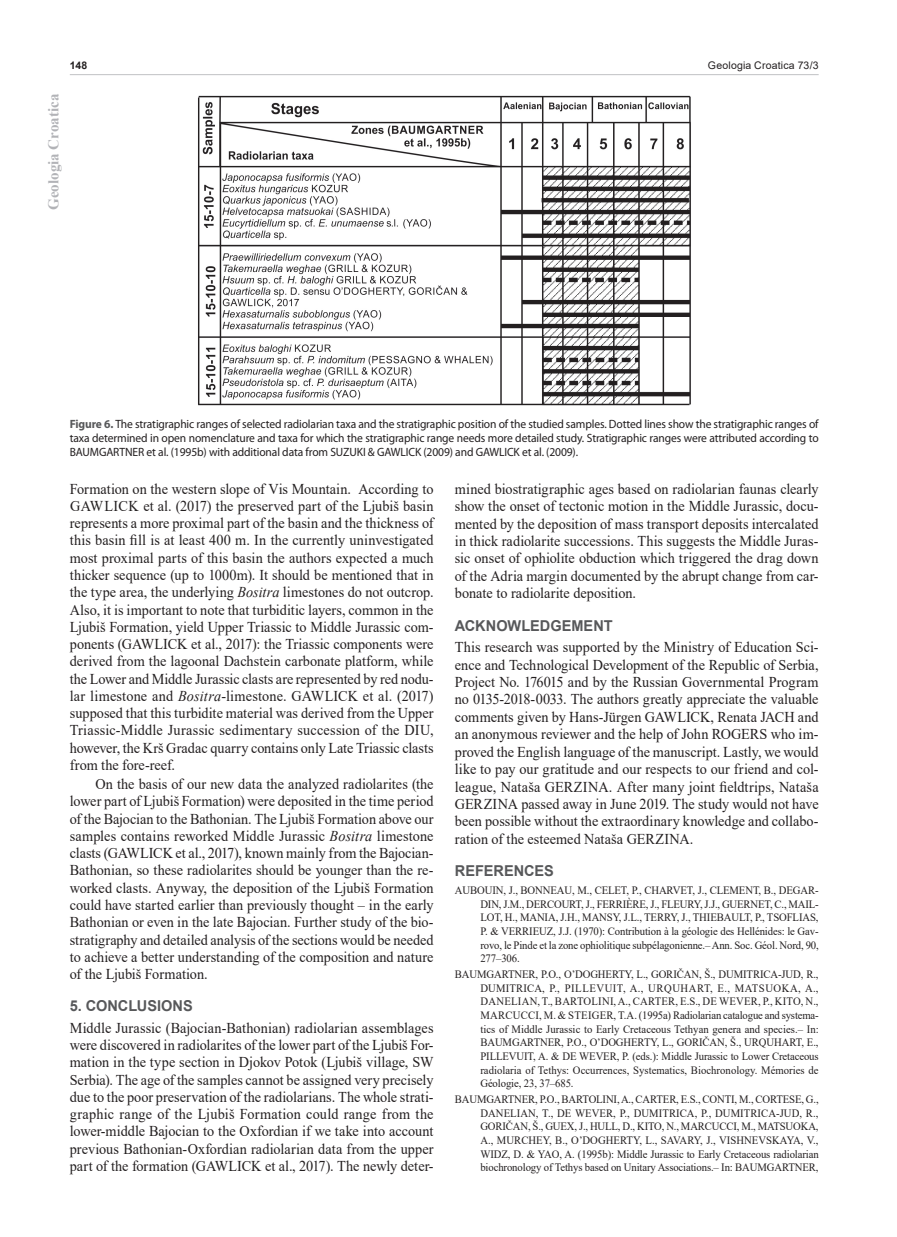
<style>
.page{position:relative;width:897px;height:1237px;background:#fff}
.page>*{position:absolute;margin:0;border:0;box-sizing:border-box;transform-origin:0 0}
.t1{font:15px/17.2px "Times New Roman";color:#231f20;text-align:justify;scale:.95 1}
.t2{font:700 15px "Arial";color:#57585a}
.t3{font:700 15px "Times New Roman";color:#b2b3b7}
.t4{font:12px/14.1px "Myriad Pro";letter-spacing:-.01em;color:#231f20;text-align:justify;scale:.96 1}
.t5{font:11.25px/13.6px "Times New Roman";letter-spacing:-.01em;color:#231f20;text-align:justify;scale:.95 1}
.t6{font:10.5px "Arial";letter-spacing:.015em;color:#231f20}
.t7{font:700 10.5px "Arial";color:#231f20}
.s1{font-weight:700;color:#57585a}
.s2{font-style:italic}
</style>
<div class="page">
<hr style="left:70px;top:74px;width:748px;height:1px;background:#c7c8ca">
<img style="left:198px;top:95px;width:493px;height:310px">
<p class="t7" style="left:70px;top:58px;width:19px">148</p>
<p class="t6" style="left:707px;top:58px;width:112px">Geologia Croatica 73/3</p>
<p class="t3" style="left:43px;top:210px;width:118px;rotate:-90deg">Geologia Croatica</p>
<p class="t4" style="left:70px;top:417px;width:781px"><span class="s1">Figure 6.</span> The stratigraphic ranges of selected radiolarian taxa and the stratigraphic position of the studied samples. Dotted lines show the stratigraphic ranges of taxa determined in open nomenclature and taxa for which the stratigraphic range needs more detailed study. Stratigraphic ranges were attributed according to BAUMGARTNER et al. (1995b) with additional data from SUZUKI &amp; GAWLICK (2009) and GAWLICK et al. (2009).</p>
<p class="t1" style="left:70px;top:479px;width:384px">Formation on the western slope of Vis Mountain. According to GAWLICK et al. (2017) the preserved part of the Ljubiš basin represents a more proximal part of the basin and the thickness of this basin fill is at least 400 m. In the currently uninvestigated most proximal parts of this basin the authors expected a much thicker sequence (up to 1000m). It should be mentioned that in the type area, the underlying <span class="s2">Bositra</span> limestones do not outcrop.<br>Also, it is important to note that turbiditic layers, common in the Ljubiš Formation, yield Upper Triassic to Middle Jurassic com&shy;ponents (GAWLICK et al., 2017): the Triassic components were derived from the lagoonal Dachstein carbonate platform, while the Lower and Middle Jurassic clasts are represented by red nodu&shy;lar limestone and <span class="s2">Bositra</span>-limestone. GAWLICK et al. (2017) supposed that this turbidite material was derived from the Upper Triassic-Middle Jurassic sedimentary succession of the DIU, however, the Krš Gradac quarry contains only Late Triassic clasts from the fore-reef.</p>
<p class="t1" style="left:70px;top:775px;width:384px;text-indent:26px">On the basis of our new data the analyzed radiolarites (the lower part of Ljubiš Formation) were deposited in the time period of the Bajocian to the Bathonian. The Ljubiš Formation above our samples contains reworked Middle Jurassic <span class="s2">Bositra</span> limestone clasts (GAWLICK et al., 2017), known mainly from the Bajocian-Bathonian, so these radiolarites should be younger than the re&shy;worked clasts. Anyway, the deposition of the Ljubiš Formation could have started earlier than previously thought – in the early Bathonian or even in the late Bajocian. Further study of the bio&shy;stratigraphy and detailed analysis of the sections would be needed to achieve a better understanding of the composition and nature of the Ljubiš Formation.</p>
<p class="t2" style="left:70px;top:995px;width:124px">5. CONCLUSIONS</p>
<p class="t1" style="left:70px;top:1018px;width:384px">Middle Jurassic (Bajocian-Bathonian) radiolarian assemblages were discovered in radiolarites of the lower part of the Ljubiš For&shy;mation in the type section in Djokov Potok (Ljubiš village, SW Serbia). The age of the samples cannot be assigned very precisely due to the poor preservation of the radiolarians. The whole strati&shy;graphic range of the Ljubiš Formation could range from the lower-middle Bajocian to the Oxfordian if we take into account previous Bathonian-Oxfordian radiolarian data from the upper part of the formation (GAWLICK et al., 2017). The newly deter-</p>
<p class="t1" style="left:455px;top:479px;width:384px">mined biostratigraphic ages based on radiolarian faunas clearly show the onset of tectonic motion in the Middle Jurassic, docu&shy;mented by the deposition of mass transport deposits intercalated in thick radiolarite successions. This suggests the Middle Juras&shy;sic onset of ophiolite obduction which triggered the drag down of the Adria margin documented by the abrupt change from car&shy;bonate to radiolarite deposition.</p>
<p class="t2" style="left:455px;top:615px;width:159px">ACKNOWLEDGEMENT</p>
<p class="t1" style="left:455px;top:638px;width:384px">This research was supported by the Ministry of Education Sci&shy;ence and Technological Development of the Republic of Serbia, Project No. 176015 and by the Russian Governmental Program no 0135-2018-0033. The authors greatly appreciate the valuable comments given by Hans-Jürgen GAWLICK, Renata JACH and an anonymous reviewer and the help of John ROGERS who im&shy;proved the English language of the manuscript. Lastly, we would like to pay our gratitude and our respects to our friend and col&shy;league, Nataša GERZINA. After many joint fieldtrips, Nataša GERZINA passed away in June 2019. The study would not have been possible without the extraordinary knowledge and collabo&shy;ration of the esteemed Nataša GERZINA.</p>
<p class="t2" style="left:455px;top:860px;width:100px">REFERENCES</p>
<p class="t5" style="left:480px;top:883px;width:357px;text-indent:-26px">AUBOUIN, J., BONNEAU, M., CELET, P., CHARVET, J., CLEMENT, B., DEGAR-DIN, J.M., DERCOURT, J., FERRIÈRE, J., FLEURY, J.J., GUERNET, C., MAIL-LOT, H., MANIA, J.H., MANSY, J.L., TERRY, J., THIEBAULT, P., TSOFLIAS, P. &amp; VERRIEUZ, J.J. (1970): Contribution à la géologie des Hellénides: le Gav&shy;rovo, le Pinde et la zone ophiolitique subpélagonienne.– Ann. Soc. Géol. Nord, 90, 277–306.</p>
<p class="t5" style="left:480px;top:967px;width:357px;text-indent:-26px">BAUMGARTNER, P.O., O’DOGHERTY, L., GORIČAN, Š., DUMITRICA-JUD, R., DUMITRICA, P., PILLEVUIT, A., URQUHART, E., MATSUOKA, A., DANELIAN, T., BARTOLINI, A., CARTER, E.S., DE WEVER, P., KITO, N., MARCUCCI, M. &amp; STEIGER, T.A. (1995a) Radiolarian catalogue and systema&shy;tics of Middle Jurassic to Early Cretaceous Tethyan genera and species.– In:<br>BAUMGARTNER, P.O., O’DOGHERTY, L., GORIČAN, Š., URQUHART, E., PILLEVUIT, A. &amp; DE WEVER, P. (eds.): Middle Jurassic to Lower Cretaceous radiolaria of Tethys: Occurrences, Systematics, Biochronology. Mémories de Géologie, 23, 37–685.</p>
<p class="t5" style="left:480px;top:1092px;width:358px;text-indent:-26px">BAUMGARTNER, P.O., BARTOLINI, A., CARTER, E.S., CONTI, M., CORTESE, G., DANELIAN, T., DE WEVER, P., DUMITRICA, P., DUMITRICA-JUD, R., GORIČAN, Š., GUEX, J., HULL, D., KITO, N., MARCUCCI, M., MATSUOKA, A., MURCHEY, B., O’DOGHERTY, L., SAVARY, J., VISHNEVSKAYA, V., WIDZ, D. &amp; YAO, A. (1995b): Middle Jurassic to Early Cretaceous radiolarian biochronology of Tethys based on Unitary Associations.– In: BAUMGARTNER,</p>
</div>
